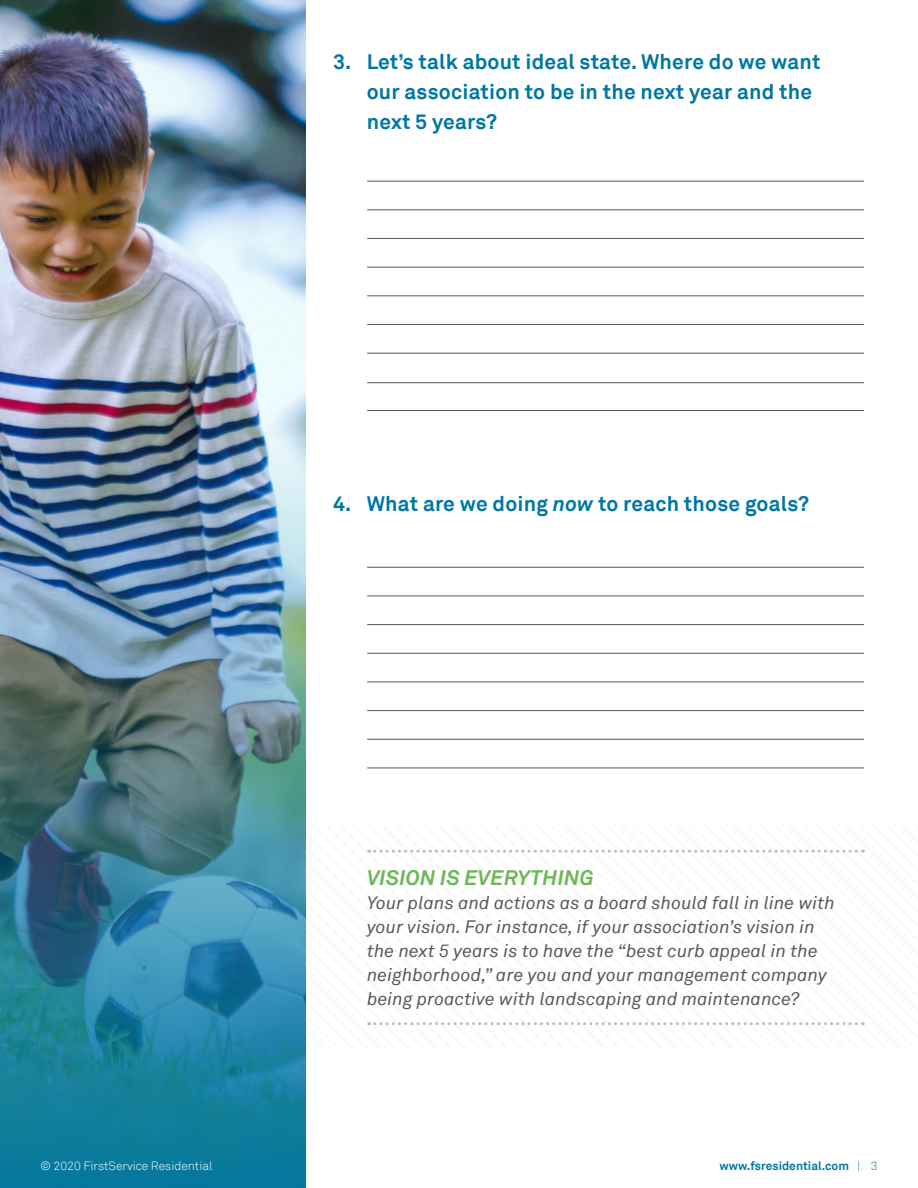
<style>
.page{position:relative;width:918px;height:1188px;background:#fff}
.page>*{position:absolute;margin:0;border:0;box-sizing:border-box;transform-origin:0 0}
.t1{font:700 21px/30px "Akkurat";letter-spacing:.01em;color:#0076a3}
.t2{font:italic 700 21px "Akkurat";letter-spacing:.01em;color:#6db758}
.t3{font:italic 18px/24px "Akkurat";letter-spacing:.01em;color:#57585a}
.t4{font:300 12px "Akkurat";color:#fff}
.t5{font:700 12px "Akkurat";color:#0076a3}
.s1{font-style:italic}
.s2{font-weight:300}
</style>
<div class="page">
<svg style="left:369px;top:850px;width:495px;height:3px"></svg>
<svg style="left:367px;top:982px;width:498px;height:68px"></svg>
<img style="left:0;top:0;width:306px;height:1188px">
<hr style="left:367px;top:410px;width:497px;height:1px;background:#57585a">
<hr style="left:367px;top:382px;width:497px;height:1px;background:#57585a">
<hr style="left:367px;top:353px;width:497px;height:1px;background:#57585a">
<hr style="left:367px;top:324px;width:497px;height:1px;background:#57585a">
<hr style="left:367px;top:296px;width:497px;height:1px;background:#57585a">
<hr style="left:367px;top:267px;width:497px;height:1px;background:#57585a">
<hr style="left:367px;top:238px;width:497px;height:1px;background:#57585a">
<hr style="left:367px;top:210px;width:497px;height:1px;background:#57585a">
<hr style="left:367px;top:181px;width:497px;height:1px;background:#57585a">
<hr style="left:367px;top:768px;width:497px;height:1px;background:#57585a">
<hr style="left:367px;top:739px;width:497px;height:1px;background:#57585a">
<hr style="left:367px;top:710px;width:497px;height:1px;background:#57585a">
<hr style="left:367px;top:653px;width:497px;height:1px;background:#57585a">
<hr style="left:367px;top:624px;width:497px;height:1px;background:#57585a">
<hr style="left:367px;top:596px;width:497px;height:1px;background:#57585a">
<hr style="left:367px;top:682px;width:497px;height:1px;background:#57585a">
<hr style="left:367px;top:567px;width:497px;height:1px;background:#57585a">
<p class="t1" style="left:367px;top:47px;width:455px;text-indent:-34px">3. Let’s talk about ideal state. Where do we want our association to be in the next year and the next 5 years?</p>
<p class="t1" style="left:333px;top:489px;width:478px">4. What are we doing <span class="s1">now</span> to reach those goals?</p>
<p class="t2" style="left:367px;top:864px;width:228px">VISION IS EVERYTHING</p>
<p class="t3" style="left:367px;top:891px;width:469px">Your plans and actions as a board should fall in line with your vision. For instance, if your association’s vision in the next 5 years is to have the “best curb appeal in the neighborhood,” are you and your management company being proactive with landscaping and maintenance?</p>
<p class="t4" style="left:40px;top:1158px;width:174px">© 2020 FirstService Residential</p>
<p class="t5" style="left:720px;top:1158px;width:159px">www.fsresidential.com <span class="s2">| 3</span></p>
</div>
